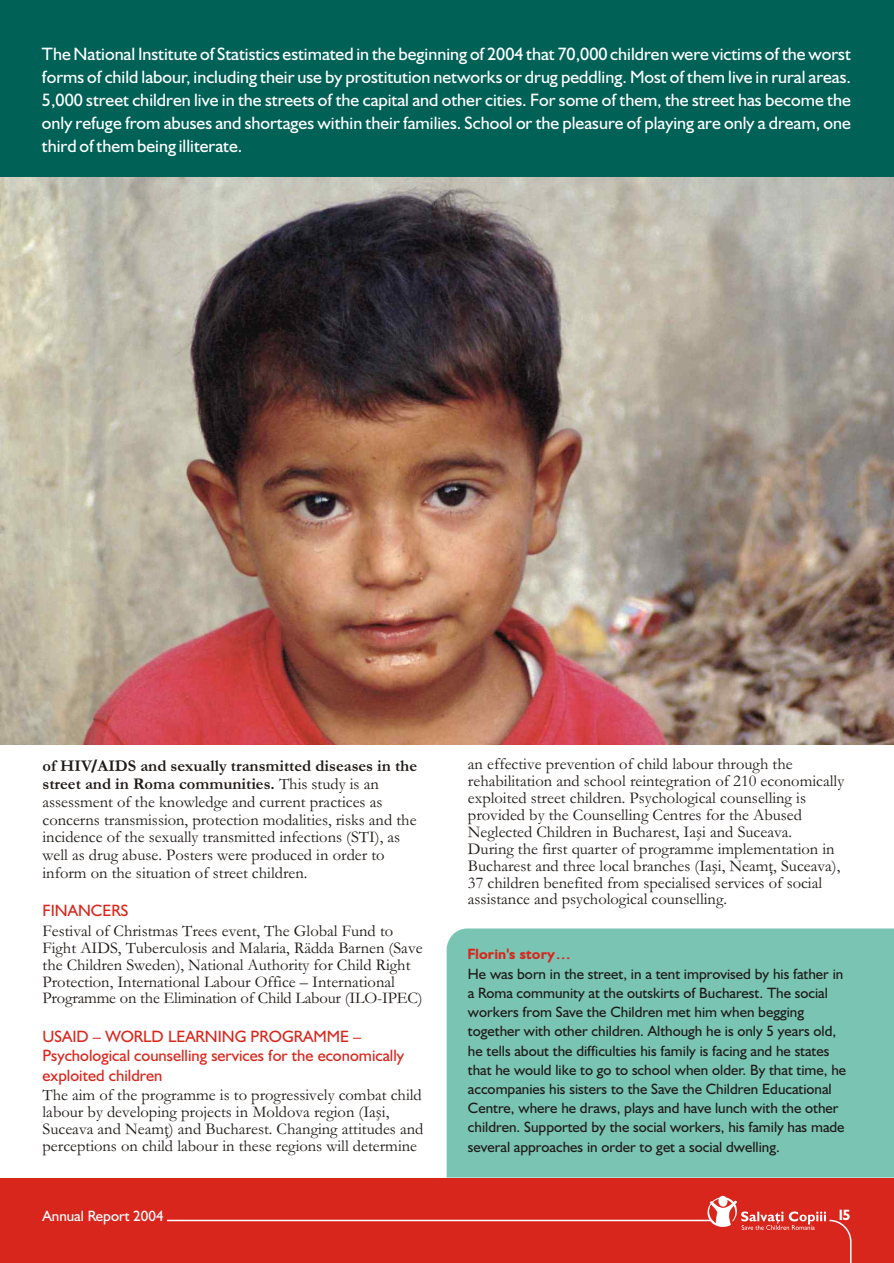
<style>
.page{position:relative;width:894px;height:1263px;background:#fff}
.page>*{position:absolute;margin:0;border:0;box-sizing:border-box;transform-origin:0 0}
.t1{font:18px/23.1px "Gilles Sans RO";color:#fff;text-align:justify}
.t2{font:16.5px/17px "Garamond RO";color:#1f1a17}
.t3{font:16.5px/19.2px "Gilles Sans RO";color:#d9261c}
.t4{font:15px/19.2px "Gilles Sans RO";color:#1f1a17}
.t5{font:15px "Gilles Sans RO";color:#fff}
.t6{font:700 15px "Gilles Sans RO";color:#d9261c}
.t7{font:700 15px "Gilles Sans RO";color:#fff}
.s1{font-weight:700}
.s2{font-family:"Gilles Sans RO";font-weight:700}
</style>
<div class="page">
<img style="left:0;top:177px;width:894px;height:567px">
<svg style="left:446px;top:928px;width:448px;height:250px;background:#80c6b6"></svg>
<div style="left:0;top:0;width:894px;height:177px;background:#006157"></div>
<svg style="left:0;top:439px;width:3px;height:49px"></svg>
<div style="left:0;top:1178px;width:894px;height:85px;background:#d9261c"></div>
<svg style="left:166px;top:1196px;width:686px;height:67px"></svg>
<p class="t1" style="left:42px;top:44px;width:810px">The National Institute of Statistics estimated in the beginning of 2004 that 70,000 children were victims of the worst forms of child labour, including their use by prostitution networks or drug peddling. Most of them live in rural areas.<br>5,000 street children live in the streets of the capital and other cities. For some of them, the street has become the only refuge from abuses and shortages within their families. School or the pleasure of playing are only a dream, one third of them being illiterate.</p>
<p class="t2" style="left:43px;top:759px;width:376px;line-height:17.9px"><span class="s1">of HIV</span><span class="s2">/</span><span class="s1">AIDS and sexually transmitted diseases in the street and in Roma communities.</span> This study is an assessment of the knowledge and current practices as concerns transmission, protection modalities, risks and the incidence of the sexually transmitted infections (STI), as well as drug abuse. Posters were produced in order to inform on the situation of street children.</p>
<p class="t3" style="left:43px;top:903px;width:87px">FINANCERS</p>
<p class="t2" style="left:43px;top:924px;width:382px">Festival of Christmas Trees event, The Global Fund to Fight AIDS, Tuberculosis and Malaria, Rädda Barnen (Save the Children Sweden), National Authority for Child Right Protection, International Labour Office – International Programme on the Elimination of Child Labour (ILO-IPEC)</p>
<p class="t3" style="left:43px;top:1029px;width:363px">USAID – WORLD LEARNING PROGRAMME –<br>Psychological counselling services for the economically exploited children</p>
<p class="t2" style="left:43px;top:1088px;width:382px">The aim of the programme is to progressively combat child labour by developing projects in Moldova region (Iaºi, Suceava and Neamþ) and Bucharest. Changing attitudes and perceptions on child labour in these regions will determine</p>
<p class="t2" style="left:468px;top:758px;width:378px">an effective prevention of child labour through the rehabilitation and school reintegration of 210 economically exploited street children. Psychological counselling is provided by the Counselling Centres for the Abused Neglected Children in Bucharest, Iaºi and Suceava.<br>During the first quarter of programme implementation in Bucharest and three local branches (Iaºi, Neamþ, Suceava), 37 children benefited from specialised services of social assistance and psychological counselling.</p>
<p class="t6" style="left:468px;top:949px;width:104px">Florin's story…</p>
<p class="t4" style="left:468px;top:966px;width:380px">He was born in the street, in a tent improvised by his father in a Roma community at the outskirts of Bucharest. The social workers from Save the Children met him when begging together with other children. Although he is only 5 years old, he tells about the difficulties his family is facing and he states that he would like to go to school when older. By that time, he accompanies his sisters to the Save the Children Educational Centre, where he draws, plays and have lunch with the other children. Supported by the social workers, his family has made several approaches in order to get a social dwelling.</p>
<p class="t5" style="left:43px;top:1211px;width:123px">Annual Report 2004</p>
<p class="t7" style="left:837px;top:1210px;width:15px">15</p>
</div>
